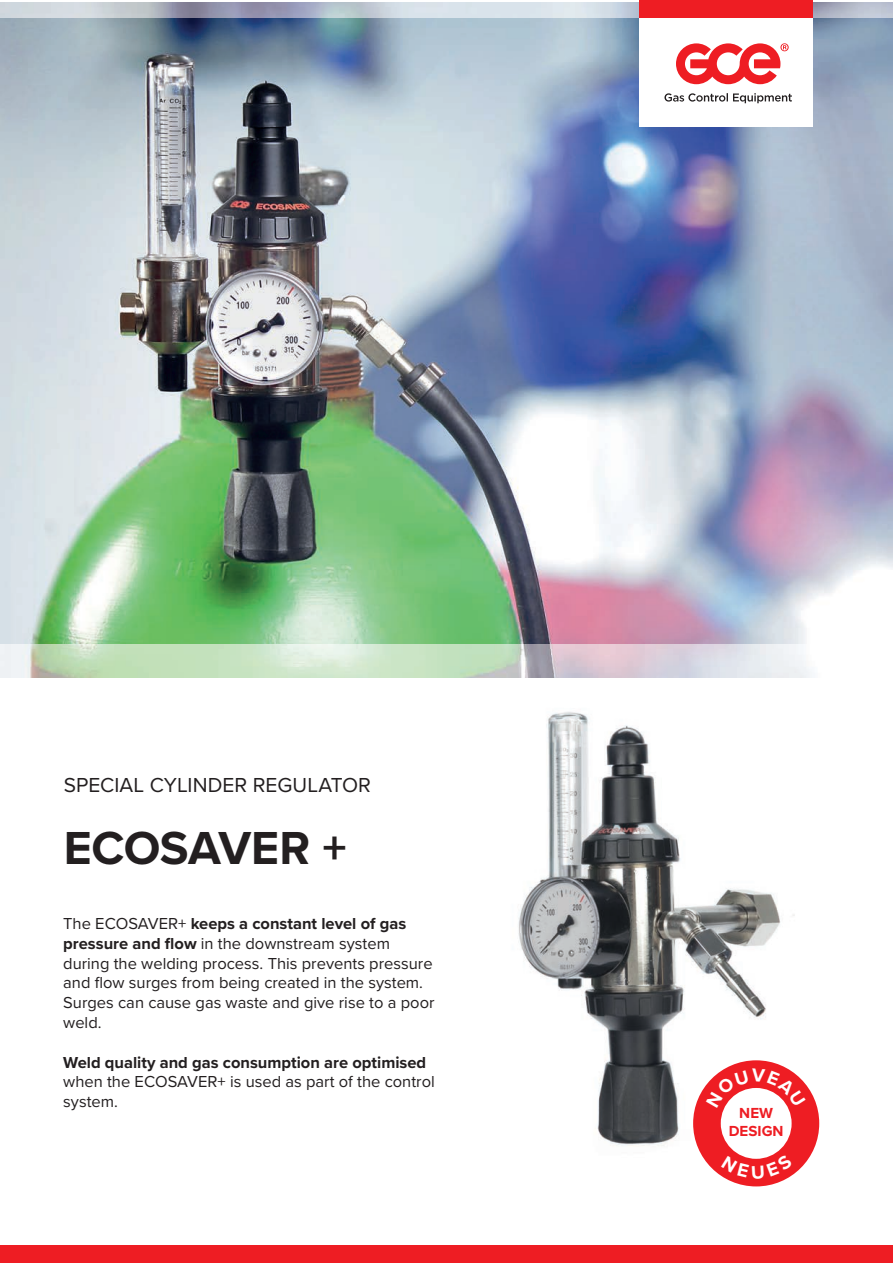
<style>
.page{position:relative;width:893px;height:1263px;background:#fff}
.page>*{position:absolute;margin:0;border:0;box-sizing:border-box;transform-origin:0 0}
.t1{font:700 48px "Proxima Nova";letter-spacing:-.01em;color:#231f20}
.t2{font:21px "Proxima Nova";color:#231f20}
.t3{font:16.5px/19.8px "Proxima Nova";color:#231f20}
.t4{font:700 16.5px "Proxima Nova";color:#231f20}
.t5{font:700 15.15px/18.1px "Proxima Nova";color:#ee1d23;text-align:center}
.s1{font-weight:700}
</style>
<div class="page">
<img style="left:0;top:2px;width:893px;height:675px">
<div style="left:639px;top:0;width:174px;height:127px;background:#fff"></div>
<div style="left:639px;top:0;width:174px;height:17px;background:#ee1d23"></div>
<svg style="left:664px;top:93px;width:128px;height:10px"></svg>
<svg style="left:676px;top:43px;width:113px;height:41px"></svg>
<div style="left:0;top:1246px;width:893px;height:17px;background:#ee1d23"></div>
<img style="left:518px;top:712px;width:277px;height:434px">
<svg style="left:693px;top:1060px;width:126px;height:126px"></svg>
<p class="t2" style="left:64px;top:769px;width:309px">SPECIAL CYLINDER REGULATOR</p>
<h1 class="t1" style="left:64px;top:812px;width:285px">ECOSAVER +</h1>
<p class="t3" style="left:63px;top:913px;width:373px">The ECOSAVER+ <span class="s1">keeps a constant level of gas pressure and flow</span> in the downstream system during the welding process. This prevents pressure and flow surges from being created in the system.<br>Surges can cause gas waste and give rise to a poor weld.</p>
<p class="t4" style="left:63px;top:1050px;width:364px">Weld quality and gas consumption are optimised</p>
<p class="t3" style="left:63px;top:1071px;width:373px">when the ECOSAVER+ is used as part of the control system.</p>
<p class="t5" style="left:729px;top:1103px;width:56px">NEW<br>DESIGN</p>
</div>
